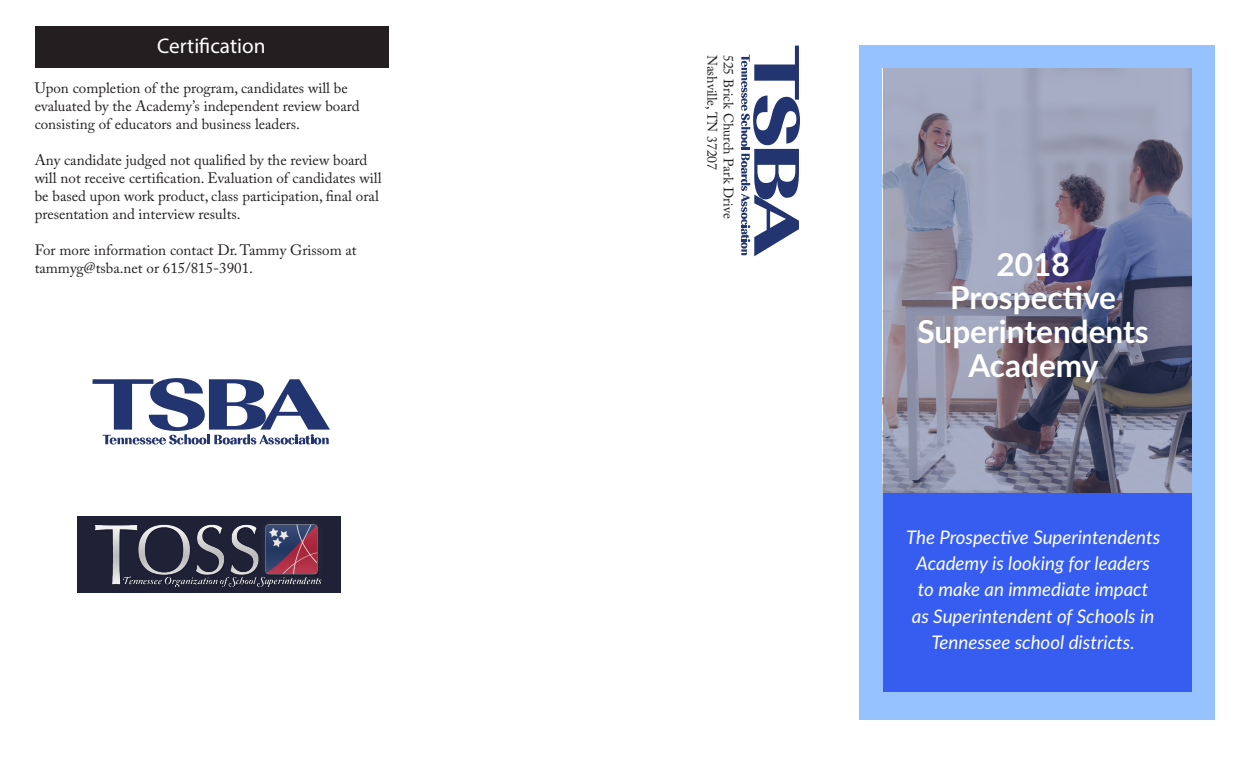
<style>
.page{position:relative;width:1260px;height:765px;background:#fff}
.page>*{position:absolute;margin:0;border:0;box-sizing:border-box;transform-origin:0 0}
.t1{font:700 31.5px/33.8px "Lato";color:#fff;text-align:center}
.t2{font:21.25px "Myriad Pro";color:#fff}
.t3{font:italic 18.75px/26.2px "Lato";color:#fff;text-align:center}
.t4{font:15px/18px "Adobe Caslon Pro";color:#231f20}
.t5{font:13.75px "Adobe Caslon Pro";color:#231f20}
</style>
<div class="page">
<div style="left:77px;top:516px;width:264px;height:76px;background:#1f2237"></div>
<svg style="left:93px;top:378px;width:237px;height:67px"></svg>
<div style="left:35px;top:27px;width:353px;height:41px;background:#231f20"></div>
<svg style="left:741px;top:46px;width:59px;height:210px"></svg>
<img style="left:95px;top:524px;width:227px;height:63px">
<div style="left:859px;top:45px;width:356px;height:675px;background:#96c2ff"></div>
<div style="left:883px;top:493px;width:308px;height:199px;background:#365df0"></div>
<svg style="left:883px;top:68px;width:308px;height:425px;background:#82839b"></svg>
<p class="t2" style="left:157px;top:32px;width:110px">Certification</p>
<p class="t4" style="left:35px;top:79px;width:326px">Upon completion of the program, candidates will be evaluated by the Academy’s independent review board consisting of educators and business leaders.</p>
<p class="t4" style="left:35px;top:151px;width:348px">Any candidate judged not qualified by the review board will not receive certification. Evaluation of candidates will be based upon work product, class participation, final oral presentation and interview results.</p>
<p class="t4" style="left:35px;top:241px;width:324px">For more information contact Dr. Tammy Grissom at tammyg@tsba.net or 615/815-3901.</p>
<p class="t5" style="left:720px;top:55px;width:117px;rotate:90deg">Nashville, TN 37207</p>
<p class="t5" style="left:737px;top:55px;width:165px;rotate:90deg">525 Brick Church Park Drive</p>
<p class="t1" style="left:997px;top:246px;width:75px">2018</p>
<p class="t1" style="left:950px;top:280px;width:167px">Prospective</p>
<p class="t1" style="left:918px;top:313px;width:233px">Superintendents<br>Academy</p>
<p class="t3" style="left:906px;top:523px;width:256px">The Prospective Superintendents<br>Academy is looking for leaders to make an immediate impact<br>as Superintendent of Schools in<br>Tennessee school districts.</p>
</div>
